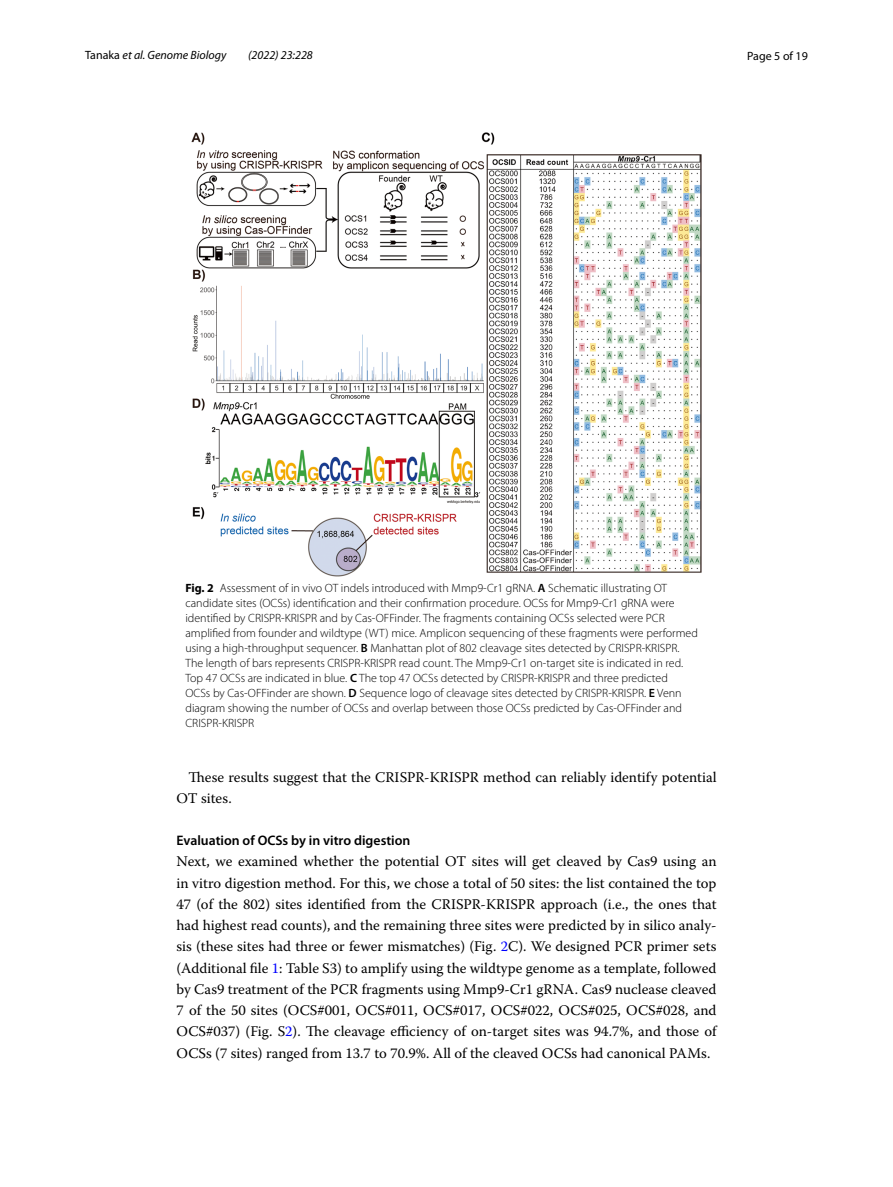
<style>
.page{position:relative;width:893px;height:1187px;background:#fff}
.page>*{position:absolute;margin:0;border:0;box-sizing:border-box;transform-origin:0 0}
.t1{font:14.7px/21.3px "Warnock Pro";color:#000}
.t2{font:600 13.8px "Myriad Pro";color:#000}
.t3{font:300 12px/15px "Myriad Pro";color:#000}
.t4{font:italic 12px "Myriad Pro";color:#000}
.t5{font:12px "Myriad Pro";color:#000}
.s1{font-style:normal}
.s2{font-weight:700}
.s3{font-weight:600}
.s4{color:#00f}
</style>
<div class="page">
<img style="left:191px;top:133px;width:511px;height:443px">
<p class="t4" style="left:85px;top:48px;width:143px"><span class="s1">Tanaka</span> et al. Genome Biology</p>
<p class="t4" style="left:248px;top:48px;width:66px">(2022) 23:228</p>
<p class="t5" style="left:747px;top:48px;width:62px">Page 5 of 19</p>
<p class="t3" style="left:185px;top:580px;width:514px"><span class="s2">Fig. 2</span> Assessment of in vivo OT indels introduced with Mmp9-Cr1 gRNA. <span class="s3">A</span> Schematic illustrating OT candidate sites (OCSs) identification and their confirmation procedure. OCSs for Mmp9-Cr1 gRNA were identified by CRISPR-KRISPR and by Cas-OFFinder. The fragments containing OCSs selected were PCR amplified from founder and wildtype (WT) mice. Amplicon sequencing of these fragments were performed using a high-throughput sequencer. <span class="s3">B</span> Manhattan plot of 802 cleavage sites detected by CRISPR-KRISPR.<br>The length of bars represents CRISPR-KRISPR read count. The Mmp9-Cr1 on-target site is indicated in red.<br>Top 47 OCSs are indicated in blue. <span class="s3">C</span> The top 47 OCSs detected by CRISPR-KRISPR and three predicted<br>OCSs by Cas-OFFinder are shown. <span class="s3">D</span> Sequence logo of cleavage sites detected by CRISPR-KRISPR. <span class="s3">E</span> Venn diagram showing the number of OCSs and overlap between those OCSs predicted by Cas-OFFinder and CRISPR-KRISPR</p>
<p class="t1" style="left:176px;top:765px;width:542px;text-indent:12px">These results suggest that the CRISPR-KRISPR method can reliably identify potential<br>OT sites.</p>
<p class="t2" style="left:176px;top:831px;width:235px">Evaluation of OCSs by in vitro digestion</p>
<p class="t1" style="left:176px;top:850px;width:542px;text-align:justify">Next, we examined whether the potential OT sites will get cleaved by Cas9 using an in vitro digestion method. For this, we chose a total of 50 sites: the list contained the top 47 (of the 802) sites identified from the CRISPR-KRISPR approach (i.e., the ones that had highest read counts), and the remaining three sites were predicted by in silico analy&shy;sis (these sites had three or fewer mismatches) (Fig. <span class="s4">2</span>C). We designed PCR primer sets (Additional file <span class="s4">1</span>: Table S3) to amplify using the wildtype genome as a template, followed by Cas9 treatment of the PCR fragments using Mmp9-Cr1 gRNA. Cas9 nuclease cleaved 7 of the 50 sites (OCS#001, OCS#011, OCS#017, OCS#022, OCS#025, OCS#028, and OCS#037) (Fig. S<span class="s4">2</span>). The cleavage efficiency of on-target sites was 94.7%, and those of OCSs (7 sites) ranged from 13.7 to 70.9%. All of the cleaved OCSs had canonical PAMs.</p>
</div>
